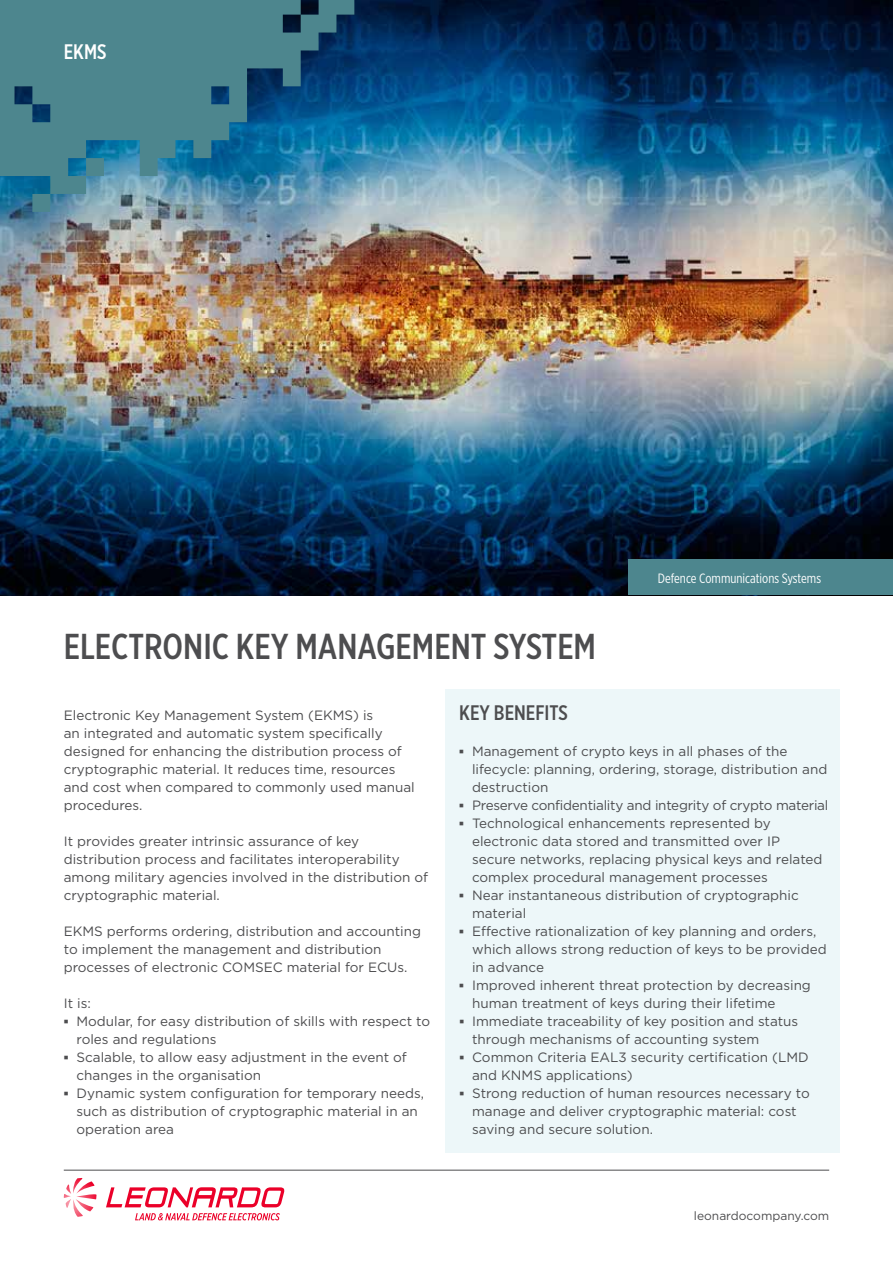
<style>
.page{position:relative;width:893px;height:1263px;background:#fff}
.page>*{position:absolute;margin:0;border:0;box-sizing:border-box;transform-origin:0 0}
.t1{font:500 36px "Gotham X Narrow";color:#4d4d4f}
.t2{font:500 21px "Gotham X Narrow";color:#4d4d4f}
.t3{font:500 21px "Gotham X Narrow";color:#fff}
.t4{font:13.5px/18px "Gotham";color:#4d4d4f}
.t5{font:13.5px "Gotham";letter-spacing:-.02em;color:#4d4d4f}
.t6{font:13.5px "Gotham X Narrow";color:#fff}
.t7{font:12px "Gotham";color:#4d4d4f}
.s1{font-family:"Arial";font-weight:700}
</style>
<div class="page">
<hr style="left:64px;top:1170px;width:765px;height:1px;background:#4d4d4f">
<img style="left:0;top:0;width:893px;height:595px">
<div style="left:445px;top:689px;width:395px;height:463px;background:#edf7f9"></div>
<svg style="left:106px;top:1187px;width:178px;height:20px"></svg>
<svg style="left:64px;top:1178px;width:33px;height:39px"></svg>
<svg style="left:135px;top:1213px;width:145px;height:7px"></svg>
<svg style="left:0;top:0;width:354px;height:212px;background:#3e7d92"></svg>
<div style="left:628px;top:560px;width:265px;height:35px;background:#4d868e"></div>
<h2 class="t3" style="left:64px;top:39px;width:44px">EKMS</h2>
<h1 class="t1" style="left:64px;top:624px;width:534px">ELECTRONIC KEY MANAGEMENT SYSTEM</h1>
<p class="t6" style="left:658px;top:570px;width:165px">Defence Communications Systems</p>
<p class="t4" style="left:64px;top:706px;width:353px">Electronic Key Management System (EKMS) is<br>an integrated and automatic system specifically designed for enhancing the distribution process of cryptographic material. It reduces time, resources and cost when compared to commonly used manual procedures.</p>
<p class="t4" style="left:64px;top:832px;width:366px">It provides greater intrinsic assurance of key distribution process and facilitates interoperability among military agencies involved in the distribution of cryptographic material.</p>
<p class="t4" style="left:64px;top:922px;width:359px">EKMS performs ordering, distribution and accounting to implement the management and distribution processes of electronic COMSEC material for ECUs.</p>
<p class="t4" style="left:64px;top:994px;width:29px">It is:</p>
<p class="t4" style="left:77px;top:1012px;width:355px;text-indent:-13px"><span class="s1">▪</span> Modular, for easy distribution of skills with respect to roles and regulations</p>
<p class="t4" style="left:77px;top:1048px;width:332px;text-indent:-13px"><span class="s1">▪</span> Scalable, to allow easy adjustment in the event of changes in the organisation</p>
<p class="t4" style="left:77px;top:1084px;width:349px;text-indent:-13px"><span class="s1">▪</span> Dynamic system configuration for temporary needs, such as distribution of cryptographic material in an operation area</p>
<h2 class="t2" style="left:459px;top:700px;width:110px">KEY BENEFITS</h2>
<p class="t4" style="left:472px;top:742px;width:357px;text-indent:-13px"><span class="s1">▪</span> Management of crypto keys in all phases of the lifecycle: planning, ordering, storage, distribution and destruction</p>
<p class="t5" style="left:459px;top:798px;width:371px"><span class="s1">▪</span> Preserve confidentiality and integrity of crypto material</p>
<p class="t4" style="left:472px;top:814px;width:352px;text-indent:-13px"><span class="s1">▪</span> Technological enhancements represented by electronic data stored and transmitted over IP secure networks, replacing physical keys and related complex procedural management processes</p>
<p class="t4" style="left:472px;top:886px;width:328px;text-indent:-13px"><span class="s1">▪</span> Near instantaneous distribution of cryptographic material</p>
<p class="t4" style="left:472px;top:922px;width:356px;text-indent:-13px"><span class="s1">▪</span> Effective rationalization of key planning and orders, which allows strong reduction of keys to be provided in advance</p>
<p class="t4" style="left:472px;top:976px;width:340px;text-indent:-13px"><span class="s1">▪</span> Improved inherent threat protection by decreasing human treatment of keys during their lifetime</p>
<p class="t4" style="left:472px;top:1012px;width:328px;text-indent:-13px"><span class="s1">▪</span> Immediate traceability of key position and status through mechanisms of accounting system</p>
<p class="t4" style="left:472px;top:1048px;width:338px;text-indent:-13px"><span class="s1">▪</span> Common Criteria EAL3 security certification (LMD and KNMS applications)</p>
<p class="t4" style="left:472px;top:1084px;width:339px;text-indent:-13px"><span class="s1">▪</span> Strong reduction of human resources necessary to manage and deliver cryptographic material: cost saving and secure solution.</p>
<p class="t7" style="left:694px;top:1209px;width:137px">leonardocompany.com</p>
</div>
